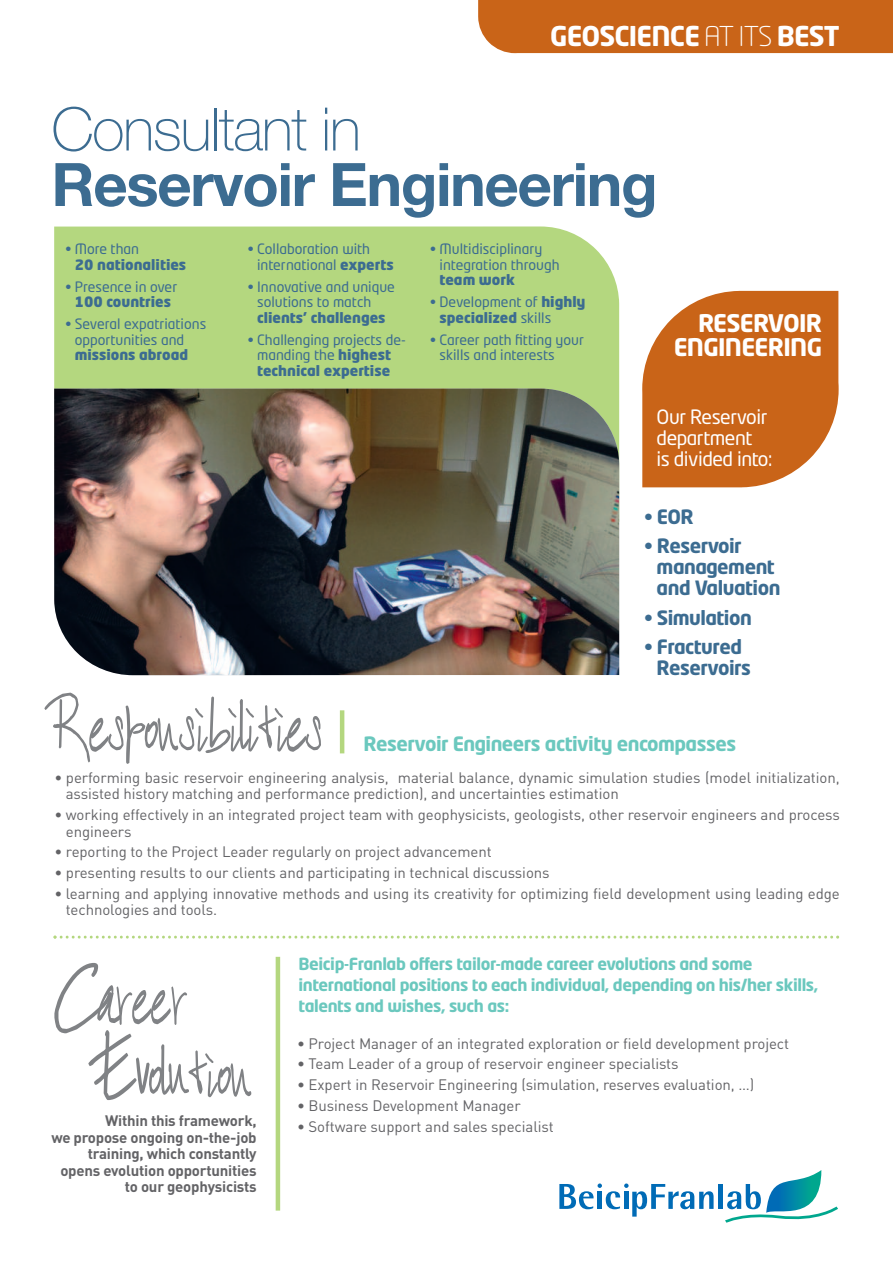
<style>
.page{position:relative;width:893px;height:1263px;background:#fff}
.page>*{position:absolute;margin:0;border:0;box-sizing:border-box;transform-origin:0 0}
.t1{font:90px/73.2px "BART Handschrift";letter-spacing:-.015em;color:#808285}
.t2{font:89.4px "BART Handschrift";letter-spacing:-.015em;color:#808285}
.t3{font:700 60px "Helvetica Neue";letter-spacing:-.02em;color:#3c6c91}
.t4{font:100 60px "Helvetica Neue";letter-spacing:-.025em;color:#3c6c91}
.t5{font:700 27px "Neo Tech Std";letter-spacing:-.03em;color:#fff}
.t6{font:700 24px/24px "Neo Tech Std";letter-spacing:-.03em;color:#fff;text-align:right}
.t7{font:700 19.5px/21px "Neo Tech Std";letter-spacing:-.025em;color:#3c6c91}
.t8{font:700 19.5px "Neo Tech Std";letter-spacing:-.025em;color:#6bc8be}
.t9{font:19.5px/21px "Neo Tech Std";letter-spacing:-.025em;color:#fff}
.t10{font:700 16.5px/21px "Neo Tech Std";letter-spacing:-.025em;color:#6bc8be}
.t11{font:15px/16.5px "DIN Pro";letter-spacing:-.005em;color:#636366}
.t12{font:700 15px/16.5px "DIN Pro";letter-spacing:-.015em;color:#636366;text-align:right}
.t13{font:14.1px/15.6px "Neo Tech Std";color:#3c6c91}
.t14{font:900 14.1px "Neo Tech Std";color:#3c6c91}
.s1{font-weight:300}
.s2{font-weight:900}
</style>
<div class="page">
<div style="left:478px;top:0;width:415px;height:53px;background:#c96418"></div>
<div style="left:54px;top:226px;width:565px;height:163px;background:#b4d77f"></div>
<hr style="left:719px;top:1184px;width:4px;height:25px;background:#006bb6">
<svg style="left:559px;top:1183px;width:155px;height:33px"></svg>
<svg style="left:725px;top:1170px;width:113px;height:53px"></svg>
<svg style="left:53px;top:935px;width:786px;height:3px"></svg>
<img style="left:55px;top:389px;width:564px;height:286px">
<svg style="left:642px;top:291px;width:197px;height:196px;background:#ce7531"></svg>
<hr style="left:340px;top:710px;width:4px;height:43px;background:#b4d77f">
<hr style="left:276px;top:957px;width:4px;height:253px;background:#b4d77f">
<h3 class="t5" style="left:550px;top:25px;width:291px">Geoscience <span class="s1">AT ITS</span> Best</h3>
<h3 class="t4" style="left:51px;top:92px;width:311px">Consultant in</h3>
<h3 class="t3" style="left:51px;top:147px;width:608px">Reservoir Engineering</h3>
<p class="t13" style="left:65px;top:242px;width:75px">• More than</p>
<p class="t14" style="left:75px;top:259px;width:113px">20 nationalities</p>
<p class="t13" style="left:65px;top:280px;width:113px">• Presence in over</p>
<p class="t14" style="left:75px;top:296px;width:98px">100 countries</p>
<p class="t13" style="left:75px;top:317px;width:133px;text-indent:-9px">• Several expatriations opportunities and</p>
<p class="t14" style="left:75px;top:349px;width:115px">missions abroad</p>
<p class="t13" style="left:257px;top:242px;width:138px;text-indent:-9px">• Collaboration with international <span class="s2">experts</span></p>
<p class="t13" style="left:257px;top:280px;width:139px;text-indent:-9px">• Innovative and unique solutions to match</p>
<p class="t14" style="left:257px;top:312px;width:130px">clients’ challenges</p>
<p class="t13" style="left:248px;top:333px;width:159px;text-align:center">• Challenging projects de&shy;manding the <span class="s2">highest technical expertise</span></p>
<p class="t13" style="left:439px;top:242px;width:122px;text-indent:-9px">• Multidisciplinary integration through</p>
<p class="t14" style="left:439px;top:274px;width:77px">team work</p>
<p class="t13" style="left:439px;top:296px;width:148px;text-indent:-9px">• Development of <span class="s2">highly specialized</span> skills</p>
<p class="t13" style="left:439px;top:333px;width:146px;text-indent:-9px">• Career path fitting your skills and interests</p>
<h3 class="t6" style="left:674px;top:314px;width:150px">reservoir enGineerinG</h3>
<h3 class="t9" style="left:657px;top:409px;width:117px">Our Reservoir department<br>is divided into:</h3>
<h2 class="t2" style="left:44px;top:683px;width:281px">Responsibilities</h2>
<h3 class="t7" style="left:644px;top:507px;width:51px">• eor</h3>
<h3 class="t7" style="left:657px;top:537px;width:125px;text-indent:-12px">• reservoir management and valuation</h3>
<h3 class="t7" style="left:644px;top:608px;width:109px">• simulation</h3>
<h3 class="t7" style="left:657px;top:638px;width:96px;text-indent:-12px">• Fractured reservoirs</h3>
<h3 class="t8" style="left:364px;top:736px;width:374px">reservoir engineers activity encompasses</h3>
<p class="t11" style="left:66px;top:771px;width:776px;text-indent:-11px">• performing basic reservoir engineering analysis, material balance, dynamic simulation studies (model initialization, assisted history matching and performance prediction), and uncertainties estimation</p>
<p class="t11" style="left:66px;top:808px;width:776px;text-indent:-11px">• working effectively in an integrated project team with geophysicists, geologists, other reservoir engineers and process engineers</p>
<p class="t11" style="left:54px;top:845px;width:439px">• reporting to the Project Leader regularly on project advancement</p>
<p class="t11" style="left:54px;top:866px;width:497px">• presenting results to our clients and participating in technical discussions</p>
<p class="t11" style="left:66px;top:887px;width:776px;text-indent:-11px">• learning and applying innovative methods and using its creativity for optimizing field development using leading edge technologies and tools.</p>
<p class="t10" style="left:299px;top:955px;width:521px">Beicip-Franlab offers tailor-made career evolutions and some international positions to each individual, depending on his/her skills, talents and wishes, such as:</p>
<h1 class="t1" style="left:88px;top:961px;width:167px;text-indent:-34px">Career<br>Evolution</h1>
<p class="t11" style="left:297px;top:1036px;width:494px">• Project Manager of an integrated exploration or field development project</p>
<p class="t11" style="left:297px;top:1057px;width:383px">• Team Leader of a group of reservoir engineer specialists</p>
<p class="t11" style="left:297px;top:1078px;width:459px">• Expert in Reservoir Engineering (simulation, reserves evaluation, …)</p>
<p class="t11" style="left:297px;top:1099px;width:225px">• Business Development Manager</p>
<p class="t12" style="left:105px;top:1114px;width:153px">Within this framework,</p>
<p class="t11" style="left:297px;top:1119px;width:258px">• Software support and sales specialist</p>
<p class="t12" style="left:51px;top:1131px;width:207px">we propose ongoing on-the-job training, which constantly opens evolution opportunities to our geophysicists</p>
</div>
